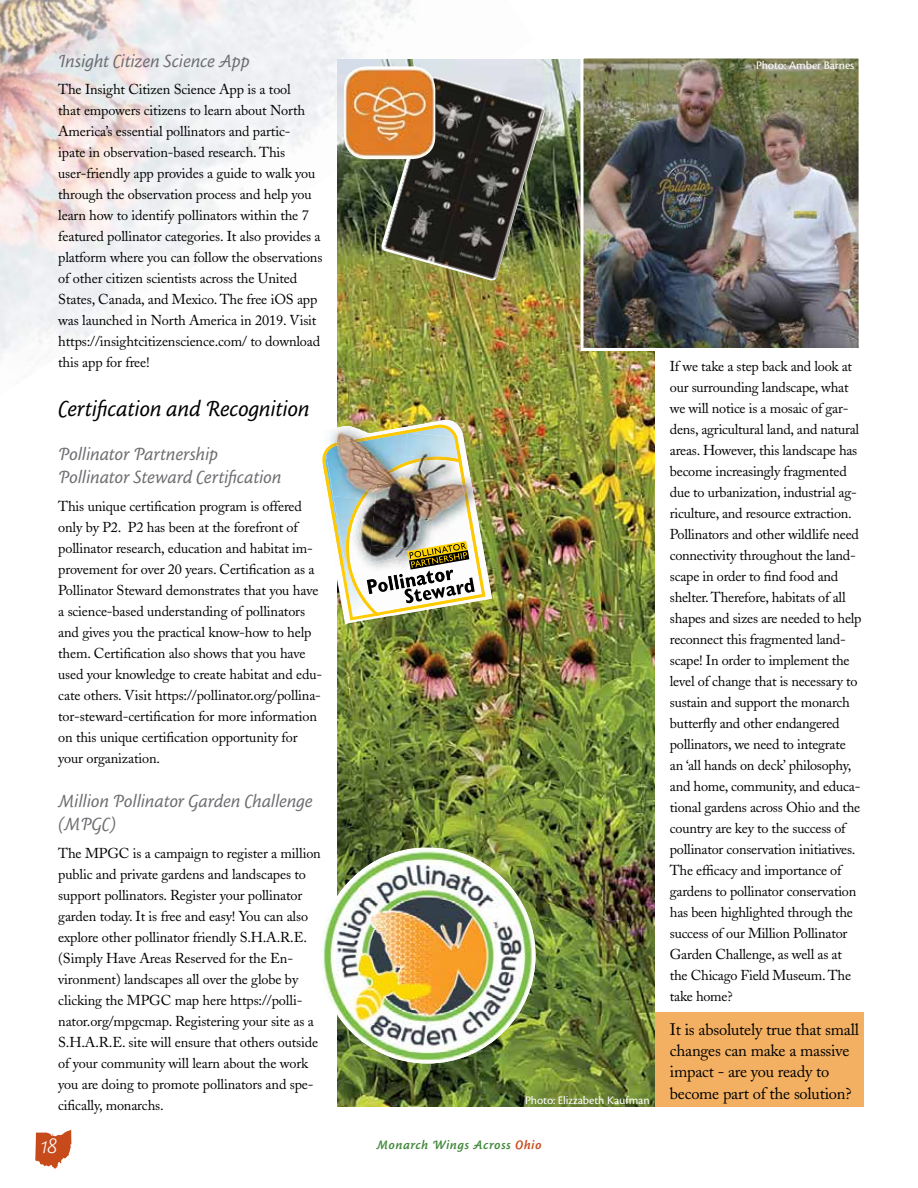
<style>
.page{position:relative;width:918px;height:1188px;background:#fff}
.page>*{position:absolute;margin:0;border:0;box-sizing:border-box;transform-origin:0 0}
.t1{font:25.5px "Cronos MM Sw 250 17";color:#fff}
.t2{font:24px "Cronos MM Sw 408 16";letter-spacing:-.01em;color:#000}
.t3{font:19.5px/23.4px "Cronos MM Sw 408 13";color:#6d6e71}
.t4{font:16.5px/21px "Adobe Caslon";letter-spacing:-.015em;color:#000}
.t5{font:14.25px/21px "Adobe Caslon";letter-spacing:-.01em;color:#000}
.t6{font:13.5px "Cronos MM Sw 574 9";letter-spacing:.04em;color:#43893e}
.t7{font:12px "Cronos MM 408 8";letter-spacing:-.01em;color:#fff}
.s1{color:#c74a1b}
</style>
<div class="page">
<svg style="left:35px;top:1130px;width:37px;height:39px"></svg>
<div style="left:653px;top:1012px;width:210px;height:95px;background:#f3b062"></div>
<img style="left:0;top:0;width:414px;height:417px">
<img style="left:338px;top:59px;width:316px;height:1048px">
<svg style="left:380px;top:76px;width:166px;height:206px"></svg>
<img style="left:384px;top:77px;width:160px;height:203px">
<img style="left:344px;top:66px;width:91px;height:93px">
<img style="left:322px;top:848px;width:213px;height:216px">
<img style="left:322px;top:417px;width:170px;height:208px">
<img style="left:584px;top:60px;width:274px;height:287px">
<div style="left:580px;top:56px;width:282px;height:295px;border:3px solid #fff"></div>
<h3 class="t3" style="left:58px;top:49px;width:193px">Insight Citizen Science App</h3>
<p class="t7" style="left:756px;top:59px;width:100px">Photo: Amber Barnes</p>
<p class="t5" style="left:58px;top:79px;width:266px">The Insight Citizen Science App is a tool<br>that empowers citizens to learn about North America’s essential pollinators and partic-<br>ipate in observation-based research. This user-friendly app provides a guide to walk you through the observation process and help you learn how to identify pollinators within the 7 featured pollinator categories. It also provides a platform where you can follow the observations of other citizen scientists across the United States, Canada, and Mexico. The free iOS app was launched in North America in 2019. Visit https://insightcitizenscience.com/ to download this app for free!</p>
<h2 class="t2" style="left:58px;top:396px;width:253px">Certification and Recognition</h2>
<h3 class="t3" style="left:58px;top:442px;width:225px">Pollinator Partnership<br>Pollinator Steward Certification</h3>
<p class="t5" style="left:58px;top:496px;width:265px">This unique certification program is offered only by P2. P2 has been at the forefront of pollinator research, education and habitat im&shy;provement for over 20 years. Certification as a Pollinator Steward demonstrates that you have a science-based understanding of pollinators and gives you the practical know-how to help them. Certification also shows that you have used your knowledge to create habitat and edu&shy;cate others. Visit https://pollinator.org/pollina&shy;tor-steward-certification for more information on this unique certification opportunity for your organization.</p>
<h3 class="t3" style="left:58px;top:789px;width:256px">Million Pollinator Garden Challenge (MPGC)</h3>
<p class="t5" style="left:58px;top:843px;width:264px">The MPGC is a campaign to register a million public and private gardens and landscapes to support pollinators. Register your pollinator garden today. It is free and easy! You can also explore other pollinator friendly S.H.A.R.E. (Simply Have Areas Reserved for the En&shy;vironment) landscapes all over the globe by clicking the MPGC map here https://polli&shy;nator.org/mpgcmap. Registering your site as a S.H.A.R.E. site will ensure that others outside of your community will learn about the work you are doing to promote pollinators and spe&shy;cifically, monarchs.</p>
<p class="t5" style="left:670px;top:356px;width:193px">If we take a step back and look at our surrounding landscape, what we will notice is a mosaic of gar&shy;dens, agricultural land, and natural areas. However, this landscape has become increasingly fragmented due to urbanization, industrial ag&shy;riculture, and resource extraction.<br>Pollinators and other wildlife need connectivity throughout the land&shy;scape in order to find food and shelter. Therefore, habitats of all shapes and sizes are needed to help reconnect this fragmented land&shy;scape! In order to implement the level of change that is necessary to sustain and support the monarch butterfly and other endangered pollinators, we need to integrate an ‘all hands on deck’ philosophy, and home, community, and educa&shy;tional gardens across Ohio and the country are key to the success of pollinator conservation initiatives.<br>The efficacy and importance of gardens to pollinator conservation has been highlighted through the success of our Million Pollinator Garden Challenge, as well as at the Chicago Field Museum. The take home?</p>
<p class="t4" style="left:670px;top:1020px;width:191px">It is absolutely true that small changes can make a massive impact - are you ready to become part of the solution?</p>
<p class="t7" style="left:525px;top:1094px;width:126px">Photo: Elizzabeth Kaufman</p>
<h1 class="t1" style="left:40px;top:1131px;width:18px">18</h1>
<p class="t6" style="left:377px;top:1137px;width:166px">Monarch Wings Across <span class="s1">Ohio</span></p>
</div>
